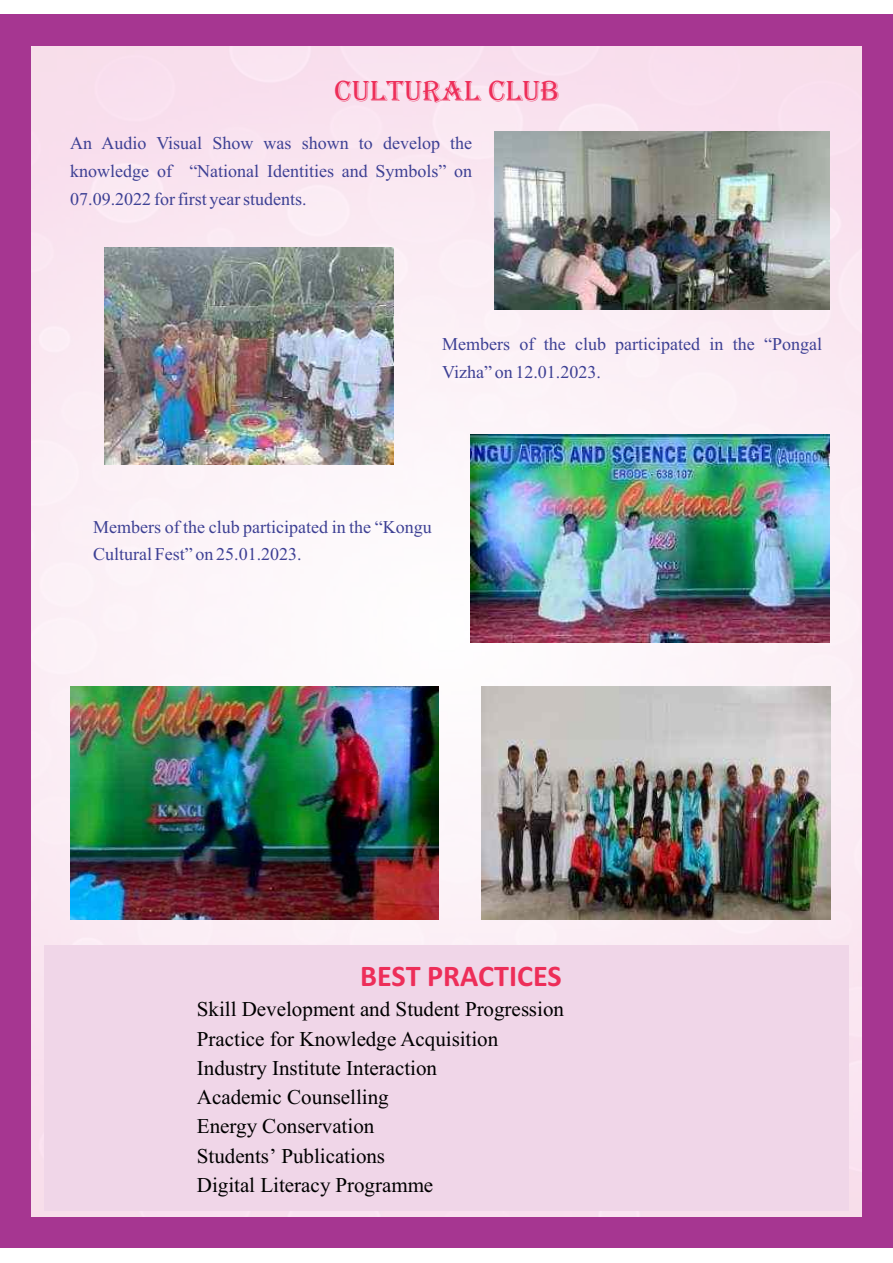
<style>
.page{position:relative;width:893px;height:1263px;background:#fff}
.page>*{position:absolute;margin:0;border:0;box-sizing:border-box;transform-origin:0 0}
.t1{font:700 30.15px "Calibri";color:#ed2e59}
.t2{font:30px "Algerian";color:#ed2e59}
.t3{font:21px/29.2px "Times New Roman";color:#000}
.t4{font:18px/27.9px "Times New Roman";color:#3d4094}
</style>
<div class="page">
<div style="left:0;top:15px;width:893px;height:1233px;background:linear-gradient(to right,#a63691,#a63691)"></div>
<img style="left:32px;top:47px;width:829px;height:1169px">
<img style="left:471px;top:434px;width:359px;height:208px">
<img style="left:495px;top:132px;width:335px;height:177px">
<img style="left:70px;top:686px;width:369px;height:233px">
<img style="left:482px;top:686px;width:349px;height:233px">
<img style="left:105px;top:248px;width:289px;height:217px">
<div style="left:44px;top:945px;width:805px;height:266px;background:#f0d6e8"></div>
<h2 class="t2" style="left:334px;top:74px;width:227px">CULTURAL CLUB</h2>
<p class="t4" style="left:70px;top:131px;width:403px;text-align:justify">An Audio Visual Show was shown to develop the knowledge of “National Identities and Symbols” on 07.09.2022 for first year students.</p>
<p class="t4" style="left:442px;top:332px;width:381px">Members of the club participated in the “Pongal<br>Vizha” on 12.01.2023.</p>
<p class="t4" style="left:93px;top:514px;width:340px">Members of the club participated in the “Kongu<br>Cultural Fest” on 25.01.2023.</p>
<h1 class="t1" style="left:360px;top:963px;width:203px">BEST PRACTICES</h1>
<p class="t3" style="left:197px;top:996px;width:369px">Skill Development and Student Progression<br>Practice for Knowledge Acquisition<br>Industry Institute Interaction<br>Academic Counselling<br>Energy Conservation<br>Students’ Publications<br>Digital Literacy Programme</p>
</div>
